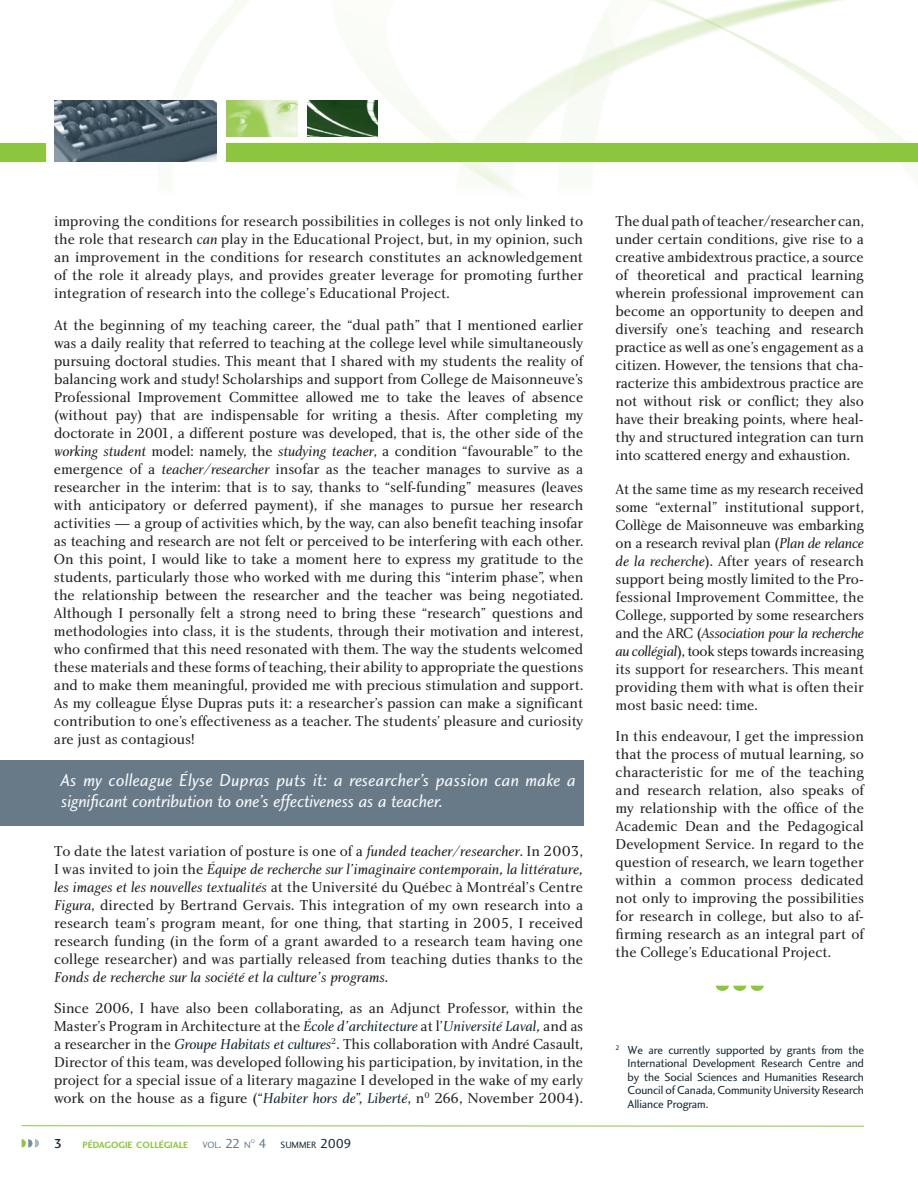
<style>
.page{position:relative;width:918px;height:1188px;background:#fff}
.page>*{position:absolute;margin:0;border:0;box-sizing:border-box;transform-origin:0 0}
.t1{font:18px/21px "Charlotte Sans Book Italic Plain";color:#f9fafb}
.t2{font:15px/18px "Charlotte Book Plain";color:#231f20;text-align:justify}
.t3{font:15px "Charlotte Book Italic Plain";color:#231f20}
.t4{font:15px "Charlotte Book Italic Plain";letter-spacing:-.02em;color:#231f20}
.t5{font:13.5px "Charlotte Sans Medium Plain";color:#142733}
.t6{font:12px/13.5px "Charlotte Sans Book Plain";letter-spacing:-.01em;color:#142733;text-align:justify}
.t7{font:9.45px "Charlotte Sans Bold Plain";color:#8cc63f}
.t8{font:9.45px "Charlotte Sans Book Plain";color:#142733}
.t9{font:9.45px "Charlotte Sans Book Plain";color:#687a88}
.t10{font:5.55px "Charlotte Sans Book Plain";color:#687a88}
.s1{font-family:"Charlotte Book Italic Plain"}
.s2{font-family:"Charlotte Book Plain"}
.s3{font-family:"Charlotte Book Italic Plain";color:#142733}
.s4{font-size:13.5px}
.s5{font-size:13.5px;color:#687a88}
</style>
<div class="page">
<img style="left:0;top:0;width:918px;height:193px">
<hr style="left:22px;top:1125px;width:842px;height:2px;background:#8cc63f">
<img style="left:55px;top:101px;width:162px;height:61px">
<img style="left:307px;top:101px;width:71px;height:36px">
<img style="left:227px;top:101px;width:70px;height:36px">
<div style="left:227px;top:144px;width:691px;height:18px;background:#8cc63f"></div>
<div style="left:0;top:144px;width:46px;height:18px;background:#8cc63f"></div>
<svg style="left:22px;top:1139px;width:17px;height:9px"></svg>
<div style="left:0;top:760px;width:583px;height:65px;background:#687a88"></div>
<svg style="left:716px;top:986px;width:48px;height:5px"></svg>
<p class="t2" style="left:54px;top:213px;width:531px">improving the conditions for research possibilities in colleges is not only linked to the role that research <span class="s1">can</span> play in the Educational Project, but, in my opinion, such an improvement in the conditions for research constitutes an acknowledgement of the role it already plays, and provides greater leverage for promoting further integration of research into the college’s Educational Project.</p>
<p class="t2" style="left:54px;top:317px;width:531px">At the beginning of my teaching career, the “dual path” that I mentioned earlier was a daily reality that referred to teaching at the college level while simultaneously pursuing doctoral studies. This meant that I shared with my students the reality of balancing work and study! Scholarships and support from College de Maisonneuve’s Professional Improvement Committee allowed me to take the leaves of absence (without pay) that are indispensable for writing a thesis. After completing my doctorate in 2001, a different posture was developed, that is, the other side of the <span class="s1">working student</span> model: namely, the <span class="s1">studying teacher</span>, a condition “favourable” to the emergence of a <span class="s1">teacher/researcher</span> insofar as the teacher manages to survive as a researcher in the interim: that is to say, thanks to “self-funding” measures (leaves with anticipatory or deferred payment), if she manages to pursue her research activities — a group of activities which, by the way, can also benefit teaching insofar as teaching and research are not felt or perceived to be interfering with each other.<br>On this point, I would like to take a moment here to express my gratitude to the students, particularly those who worked with me during this “interim phase”, when the relationship between the researcher and the teacher was being negotiated.<br>Although I personally felt a strong need to bring these “research” questions and methodologies into class, it is the students, through their motivation and interest, who confirmed that this need resonated with them. The way the students welcomed these materials and these forms of teaching, their ability to appropriate the questions and to make them meaningful, provided me with precious stimulation and support.<br>As my colleague Élyse Dupras puts it: a researcher’s passion can make a significant contribution to one’s effectiveness as a teacher. The students’ pleasure and curiosity are just as contagious!</p>
<p class="t1" style="left:61px;top:771px;width:517px">As my colleague Élyse Dupras puts it: a researcher’s passion can make a significant contribution to one’s effectiveness as a teacher.</p>
<p class="t2" style="left:54px;top:843px;width:531px">To date the latest variation of posture is one of a <span class="s1">funded teacher/researcher</span>. In 2003,</p>
<p class="t3" style="left:54px;top:863px;width:531px"><span class="s2">I was invited to join the</span> Équipe de recherche sur l’imaginaire contemporain, la littérature,</p>
<p class="t2" style="left:54px;top:879px;width:531px"><span class="s1">les images et les nouvelles textualités</span> at the Université du Québec à Montréal’s Centre <span class="s1">Figura</span>, directed by Bertrand Gervais. This integration of my own research into a research team’s program meant, for one thing, that starting in 2005, I received research funding (in the form of a grant awarded to a research team having one college researcher) and was partially released from teaching duties thanks to the</p>
<p class="t3" style="left:54px;top:971px;width:336px">Fonds de recherche sur la société et la culture’s programs.</p>
<p class="t2" style="left:54px;top:1001px;width:531px">Since 2006, I have also been collaborating, as an Adjunct Professor, within the Master’s Program in Architecture at the <span class="s3">École d’architecture</span> at l’<span class="s3">Université Laval,</span> and as a researcher in the <span class="s3">Groupe Habitats et cultures</span><sup>2</sup>. This collaboration with André Casault, Director of this team, was developed following his participation, by invitation, in the project for a special issue of a literary magazine I developed in the wake of my early work on the house as a figure (“<span class="s3">Habiter hors de</span>”, <span class="s3">Liberté</span>, n<sup>0</sup> 266, November 2004).</p>
<p class="t5" style="left:54px;top:1138px;width:10px">3</p>
<p class="t7" style="left:82px;top:1141px;width:107px">PÉDAGOGIE COLLÉGIALE</p>
<p class="t9" style="left:202px;top:1141px;width:50px">VOL<span class="s4">. 22</span> N</p>
<p class="t10" style="left:251px;top:1139px;width:6px">O</p>
<p class="t8" style="left:259px;top:1141px;width:95px"><span class="s5">4</span> SUMMER <span class="s4">2009</span></p>
<p class="t2" style="left:616px;top:213px;width:250px">The dual path of teacher/researcher can, under certain conditions, give rise to a creative ambidextrous practice, a source of theoretical and practical learning wherein professional improvement can become an opportunity to deepen and diversify one’s teaching and research practice as well as one’s engagement as a citizen. However, the tensions that cha&shy;racterize this ambidextrous practice are not without risk or conflict; they also have their breaking points, where heal&shy;thy and structured integration can turn into scattered energy and exhaustion.</p>
<p class="t2" style="left:616px;top:481px;width:250px">At the same time as my research received some “external” institutional support, Collège de Maisonneuve was embarking on a research revival plan (<span class="s1">Plan de relance de la recherche</span>). After years of research support being mostly limited to the Pro&shy;fessional Improvement Committee, the College, supported by some researchers</p>
<p class="t4" style="left:616px;top:627px;width:250px"><span class="s2">and the ARC (</span>Association pour la recherche</p>
<p class="t2" style="left:616px;top:643px;width:250px"><span class="s1">au collégial</span>), took steps towards increasing its support for researchers. This meant providing them with what is often their most basic need: time.</p>
<p class="t2" style="left:616px;top:729px;width:250px">In this endeavour, I get the impression that the process of mutual learning, so characteristic for me of the teaching and research relation, also speaks of my relationship with the office of the Academic Dean and the Pedagogical Development Service. In regard to the question of research, we learn together within a common process dedicated not only to improving the possibilities for research in college, but also to af&shy;firming research as an integral part of the College’s Educational Project.</p>
<p class="t6" style="left:628px;top:1044px;width:238px;text-indent:-12px"><sup>2</sup> We are currently supported by grants from the International Development Research Centre and by the Social Sciences and Humanities Research Council of Canada, Community University Research Alliance Program.</p>
</div>
